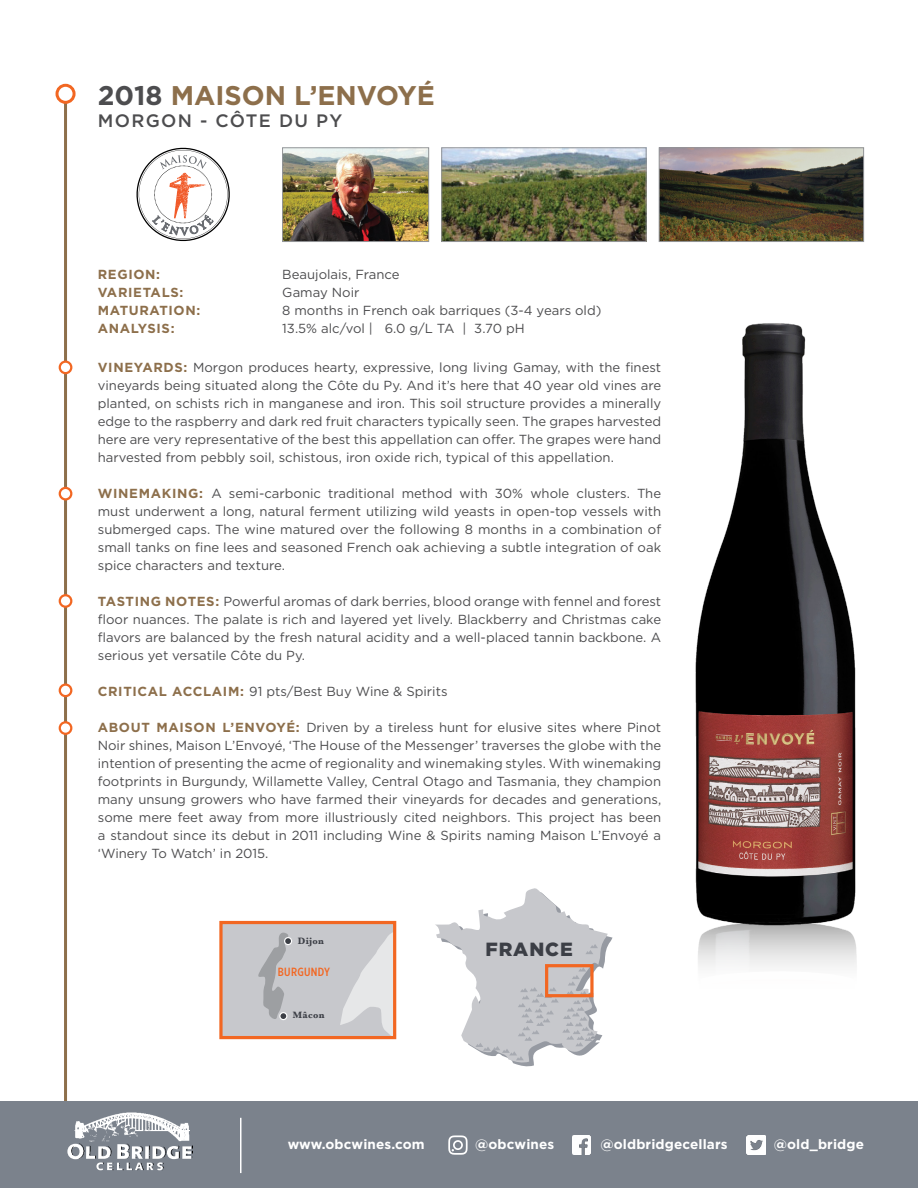
<style>
.page{position:relative;width:918px;height:1188px;background:#fff}
.page>*{position:absolute;margin:0;border:0;box-sizing:border-box;transform-origin:0 0}
.t1{font:700 27px "Gotham";color:#8d6f4b}
.t2{font:900 19.05px "Gotham";letter-spacing:.05em;color:#3c3f46}
.t3{font:500 18px "Gotham";letter-spacing:.075em;color:#4d4d4f}
.t4{font:700 13.5px "Gotham";letter-spacing:.01em;color:#fff}
.t5{font:13.2px/18px "Gotham";color:#4d4d4f;text-align:justify}
.t6{font:700 13.2px "Gotham";letter-spacing:.05em;color:#8d6f4b}
.t7{font:500 11.85px "Gotham X Narrow";letter-spacing:.025em;color:#f26722}
.t8{font:700 9.6px "Baskerville";letter-spacing:.025em;color:#3c3f46}
.s1{color:#4d4d4f}
.s2{font-weight:700;color:#8d6f4b}
</style>
<div class="page">
<svg style="left:136px;top:148px;width:94px;height:94px"></svg>
<hr style="left:64px;top:85px;width:3px;height:1026px;background:#8d6f4b">
<img style="left:284px;top:149px;width:143px;height:91px">
<div style="left:282px;top:147px;width:147px;height:95px;border:1px solid #939598"></div>
<img style="left:661px;top:149px;width:201px;height:91px">
<div style="left:659px;top:147px;width:205px;height:95px;border:1px solid #939598"></div>
<img style="left:443px;top:149px;width:202px;height:91px">
<div style="left:441px;top:147px;width:206px;height:95px;border:1px solid #939598"></div>
<div style="left:57px;top:85px;width:17px;height:17px;background:#fff;border-radius:50%"></div>
<div style="left:56px;top:84px;width:20px;height:20px;border:3px solid #f26722;border-radius:50%"></div>
<div style="left:60px;top:488px;width:11px;height:11px;background:#fff;border-radius:50%"></div>
<div style="left:59px;top:487px;width:13px;height:14px;border:2px solid #f26722;border-radius:50%"></div>
<div style="left:60px;top:685px;width:11px;height:11px;background:#fff;border-radius:50%"></div>
<div style="left:59px;top:683px;width:13px;height:14px;border:2px solid #f26722;border-radius:50%"></div>
<div style="left:60px;top:722px;width:11px;height:12px;background:#fff;border-radius:50%"></div>
<div style="left:59px;top:721px;width:13px;height:14px;border:2px solid #f26722;border-radius:50%"></div>
<div style="left:60px;top:362px;width:11px;height:11px;background:#fff;border-radius:50%"></div>
<div style="left:59px;top:361px;width:13px;height:13px;border:2px solid #f26722;border-radius:50%"></div>
<div style="left:60px;top:595px;width:11px;height:12px;background:#fff;border-radius:50%"></div>
<div style="left:59px;top:594px;width:13px;height:14px;border:2px solid #f26722;border-radius:50%"></div>
<div style="left:219px;top:921px;width:177px;height:118px;border:3px solid #f26722"></div>
<svg style="left:221px;top:923px;width:174px;height:115px;background:#cac4c4"></svg>
<div style="left:285px;top:938px;width:7px;height:7px;background:#3c3f46;border-radius:50%"></div>
<div style="left:284px;top:937px;width:8px;height:8px;border:1px solid #fff;border-radius:50%"></div>
<div style="left:280px;top:1013px;width:7px;height:7px;background:#3c3f46;border-radius:50%"></div>
<div style="left:279px;top:1012px;width:8px;height:8px;border:1px solid #fff;border-radius:50%"></div>
<svg style="left:435px;top:888px;width:178px;height:179px"></svg>
<div style="left:545px;top:964px;width:49px;height:33px;border:3px solid #f26722"></div>
<div style="left:0;top:1102px;width:918px;height:86px;background:#7b828c"></div>
<img style="left:572px;top:1136px;width:19px;height:18px">
<img style="left:747px;top:1135px;width:19px;height:20px">
<svg style="left:448px;top:1135px;width:20px;height:20px"></svg>
<svg style="left:67px;top:1145px;width:4px;height:13px"></svg>
<img style="left:74px;top:1112px;width:115px;height:30px">
<img style="left:71px;top:1144px;width:122px;height:27px">
<hr style="left:240px;top:1118px;width:2px;height:55px;background:#fff">
<img style="left:695px;top:323px;width:161px;height:595px">
<img style="left:698px;top:918px;width:159px;height:49px">
<h1 class="t1" style="left:98px;top:79px;width:338px"><span class="s1">2018</span> MAISON L’ENVOYÉ</h1>
<h3 class="t3" style="left:98px;top:110px;width:246px">MORGON - CÔTE DU PY</h3>
<p class="t6" style="left:98px;top:267px;width:64px">REGION:</p>
<p class="t5" style="left:282px;top:265px;width:119px">Beaujolais, France</p>
<p class="t6" style="left:98px;top:285px;width:87px">VARIETALS:</p>
<p class="t5" style="left:282px;top:283px;width:79px">Gamay Noir</p>
<p class="t6" style="left:98px;top:303px;width:104px">MATURATION:</p>
<p class="t5" style="left:282px;top:301px;width:321px">8 months in French oak barriques (3-4 years old)</p>
<p class="t6" style="left:98px;top:321px;width:78px">ANALYSIS:</p>
<p class="t5" style="left:282px;top:319px;width:244px">13.5% alc/vol | 6.0 g/L TA | 3.70 pH</p>
<p class="t5" style="left:98px;top:358px;width:565px"><span class="s2">VINEYARDS:</span> Morgon produces hearty, expressive, long living Gamay, with the finest vineyards being situated along the Côte du Py. And it’s here that 40 year old vines are planted, on schists rich in manganese and iron. This soil structure provides a minerally edge to the raspberry and dark red fruit characters typically seen. The grapes harvested here are very representative of the best this appellation can offer. The grapes were hand harvested from pebbly soil, schistous, iron oxide rich, typical of this appellation.</p>
<p class="t5" style="left:98px;top:484px;width:565px"><span class="s2">WINEMAKING:</span> A semi-carbonic traditional method with 30% whole clusters. The must underwent a long, natural ferment utilizing wild yeasts in open-top vessels with submerged caps. The wine matured over the following 8 months in a combination of small tanks on fine lees and seasoned French oak achieving a subtle integration of oak spice characters and texture.</p>
<p class="t5" style="left:98px;top:592px;width:565px"><span class="s2">TASTING NOTES:</span> Powerful aromas of dark berries, blood orange with fennel and forest floor nuances. The palate is rich and layered yet lively. Blackberry and Christmas cake flavors are balanced by the fresh natural acidity and a well-placed tannin backbone. A serious yet versatile Côte du Py.</p>
<p class="t5" style="left:98px;top:682px;width:351px"><span class="s2">CRITICAL ACCLAIM:</span> 91 pts/Best Buy Wine &amp; Spirits</p>
<p class="t5" style="left:98px;top:718px;width:565px"><span class="s2">ABOUT MAISON L’ENVOYÉ:</span> Driven by a tireless hunt for elusive sites where Pinot Noir shines, Maison L’Envoyé, ‘The House of the Messenger’ traverses the globe with the intention of presenting the acme of regionality and winemaking styles. With winemaking footprints in Burgundy, Willamette Valley, Central Otago and Tasmania, they champion many unsung growers who have farmed their vineyards for decades and generations, some mere feet away from more illustriously cited neighbors. This project has been a standout since its debut in 2011 including Wine &amp; Spirits naming Maison L’Envoyé a ‘Winery To Watch’ in 2015.</p>
<p class="t8" style="left:260px;top:685px;width:26px">Paris</p>
<p class="t8" style="left:333px;top:738px;width:27px">Dijon</p>
<p class="t8" style="left:278px;top:771px;width:33px">Mâcon</p>
<p class="t8" style="left:298px;top:934px;width:27px">Dijon</p>
<p class="t7" style="left:278px;top:965px;width:54px">BURGUNDY</p>
<p class="t8" style="left:293px;top:1008px;width:33px">Mâcon</p>
<h2 class="t2" style="left:486px;top:936px;width:89px">FRANCE</h2>
<p class="t4" style="left:288px;top:1136px;width:139px">www.obcwines.com</p>
<p class="t4" style="left:475px;top:1136px;width:81px">@obcwines</p>
<p class="t4" style="left:600px;top:1136px;width:129px">@oldbridgecellars</p>
<p class="t4" style="left:774px;top:1136px;width:92px">@old_bridge</p>
</div>
